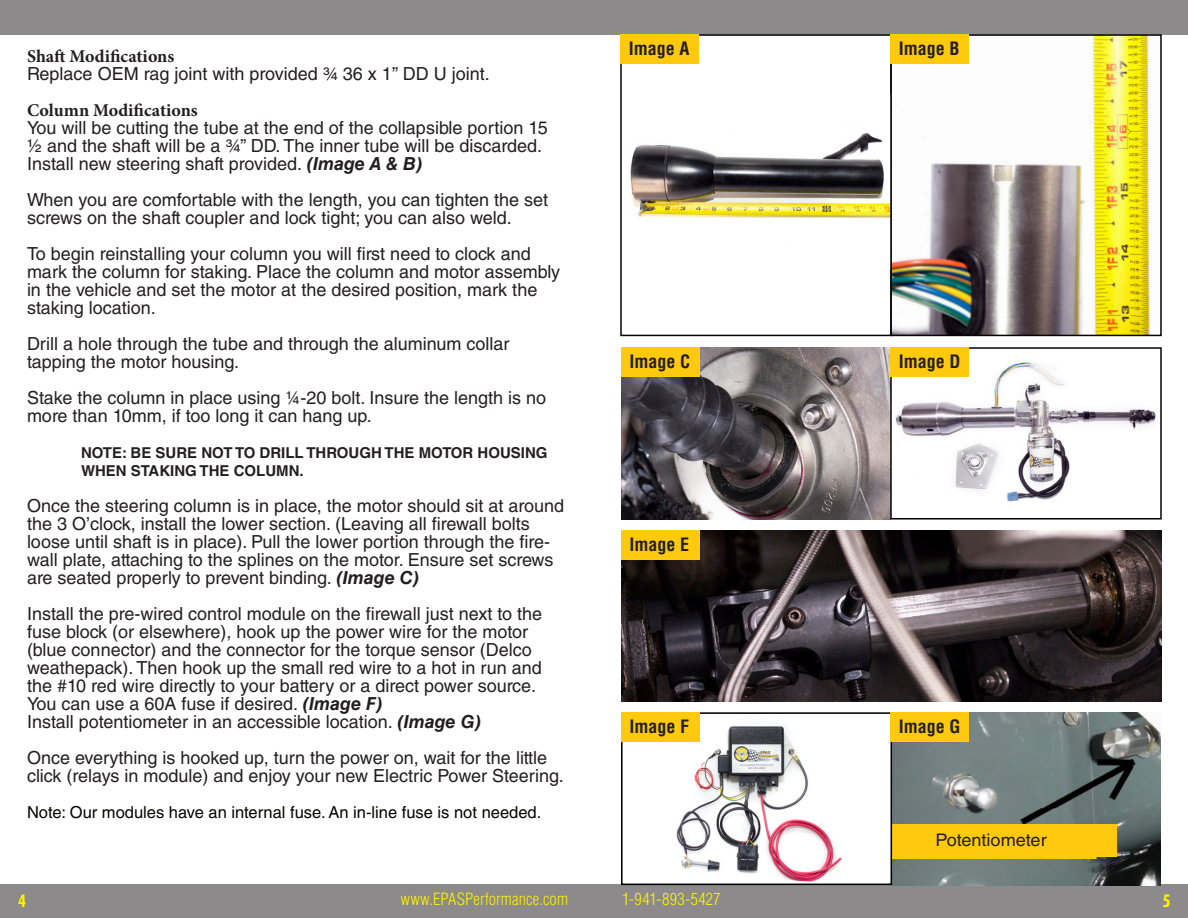
<style>
.page{position:relative;width:1188px;height:918px;background:#fff}
.page>*{position:absolute;margin:0;border:0;box-sizing:border-box;transform-origin:0 0}
.t1{font:18px/18px "Helvetica LT Std";color:#231f20}
.t2{font:700 condensed 18px "Helvetica LT Std";color:#231f20}
.t3{font:700 18px "Minion Pro";color:#231f20}
.t4{font:17.25px "Helvetica LT Std";color:#231f20;scale:1.05 1}
.t5{font:16.5px "Helvetica LT Std";color:#040503}
.t6{font:300 condensed 16.5px "Helvetica LT Std";letter-spacing:.01em;color:#fff101}
.t7{font:700 condensed 16.5px "Futura Std";color:#fff101}
.t8{font:700 15px "Helvetica LT Std";color:#231f20}
.s1{font-weight:700;font-style:italic}
</style>
<div class="page">
<div style="left:0;top:884px;width:1188px;height:34px;background:#8c8a8b"></div>
<div style="left:0;top:0;width:1188px;height:34px;background:#8c8a8b"></div>
<img style="left:621px;top:347px;width:535px;height:173px">
<img style="left:893px;top:37px;width:257px;height:296px">
<div style="left:890px;top:34px;width:272px;height:302px;border:2px solid #040503"></div>
<img style="left:621px;top:530px;width:540px;height:171px">
<img style="left:676px;top:725px;width:166px;height:157px">
<img style="left:630px;top:133px;width:259px;height:85px">
<div style="left:620px;top:34px;width:272px;height:302px;border:2px solid #040503"></div>
<div style="left:890px;top:347px;width:272px;height:173px;border:2px solid #040503"></div>
<img style="left:892px;top:712px;width:269px;height:173px">
<div style="left:892px;top:824px;width:225px;height:33px;background:#ffc90d"></div>
<div style="left:621px;top:712px;width:271px;height:173px;border:2px solid #000"></div>
<div style="left:620px;top:34px;width:79px;height:30px;background:#ffc90d"></div>
<div style="left:890px;top:34px;width:79px;height:30px;background:#ffc90d"></div>
<div style="left:890px;top:347px;width:79px;height:30px;background:#ffc90d"></div>
<div style="left:621px;top:347px;width:79px;height:30px;background:#ffc90d"></div>
<div style="left:621px;top:530px;width:79px;height:30px;background:#ffc90d"></div>
<div style="left:621px;top:712px;width:79px;height:30px;background:#ffc90d"></div>
<div style="left:890px;top:712px;width:79px;height:30px;background:#ffc90d"></div>
<p class="t3" style="left:27px;top:46px;width:149px">Shaft Modifications</p>
<p class="t1" style="left:27px;top:65px;width:464px">Replace OEM rag joint with provided ¾ 36 x 1’’ DD U joint.</p>
<p class="t3" style="left:27px;top:100px;width:172px">Column Modifications</p>
<p class="t1" style="left:27px;top:119px;width:522px">You will be cutting the tube at the end of the collapsible portion 15 ½ and the shaft will be a ¾” DD. The inner tube will be discarded.<br>Install new steering shaft provided. <span class="s1">(Image A &amp; B)</span></p>
<p class="t1" style="left:27px;top:191px;width:523px">When you are comfortable with the length, you can tighten the set screws on the shaft coupler and lock tight; you can also weld.</p>
<p class="t1" style="left:27px;top:245px;width:535px">To begin reinstalling your column you will first need to clock and mark the column for staking. Place the column and motor assembly in the vehicle and set the motor at the desired position, mark the staking location.</p>
<p class="t1" style="left:27px;top:335px;width:484px">Drill a hole through the tube and through the aluminum collar tapping the motor housing.</p>
<p class="t1" style="left:27px;top:389px;width:521px">Stake the column in place using ¼-20 bolt. Insure the length is no more than 10mm, if too long it can hang up.</p>
<p class="t8" style="left:81px;top:444px;width:468px">NOTE: BE SURE NOT TO DRILL THROUGH THE MOTOR HOUSING</p>
<p class="t8" style="left:81px;top:462px;width:224px">WHEN STAKING THE COLUMN.</p>
<p class="t1" style="left:27px;top:497px;width:539px">Once the steering column is in place, the motor should sit at around the 3 O’clock, install the lower section. (Leaving all firewall bolts loose until shaft is in place). Pull the lower portion through the fire&shy;wall plate, attaching to the splines on the motor. Ensure set screws are seated properly to prevent binding. <span class="s1">(Image C)</span></p>
<p class="t1" style="left:27px;top:605px;width:517px">Install the pre-wired control module on the firewall just next to the fuse block (or elsewhere), hook up the power wire for the motor (blue connector) and the connector for the torque sensor (Delco weathepack). Then hook up the small red wire to a hot in run and the #10 red wire directly to your battery or a direct power source.<br>You can use a 60A fuse if desired. <span class="s1">(Image F)</span></p>
<p class="t1" style="left:27px;top:713px;width:456px">Install potentiometer in an accessible location. <span class="s1">(Image G)</span></p>
<p class="t1" style="left:27px;top:749px;width:538px">Once everything is hooked up, turn the power on, wait for the little click (relays in module) and enjoy your new Electric Power Steering.</p>
<p class="t5" style="left:27px;top:803px;width:516px">Note: Our modules have an internal fuse. An in-line fuse is not needed.</p>
<p class="t2" style="left:629px;top:37px;width:62px">Image A</p>
<p class="t2" style="left:899px;top:37px;width:62px">Image B</p>
<p class="t2" style="left:630px;top:350px;width:62px">Image C</p>
<p class="t2" style="left:899px;top:350px;width:63px">Image D</p>
<p class="t2" style="left:630px;top:533px;width:61px">Image E</p>
<p class="t2" style="left:630px;top:715px;width:61px">Image F</p>
<p class="t2" style="left:899px;top:715px;width:63px">Image G</p>
<p class="t4" style="left:935px;top:830px;width:107px">Potentiometer</p>
<p class="t7" style="left:18px;top:891px;width:10px">4</p>
<p class="t6" style="left:401px;top:889px;width:169px">www.EPASPerformance.com</p>
<p class="t6" style="left:622px;top:889px;width:100px">1-941-893-5427</p>
<p class="t7" style="left:1162px;top:891px;width:10px">5</p>
</div>
